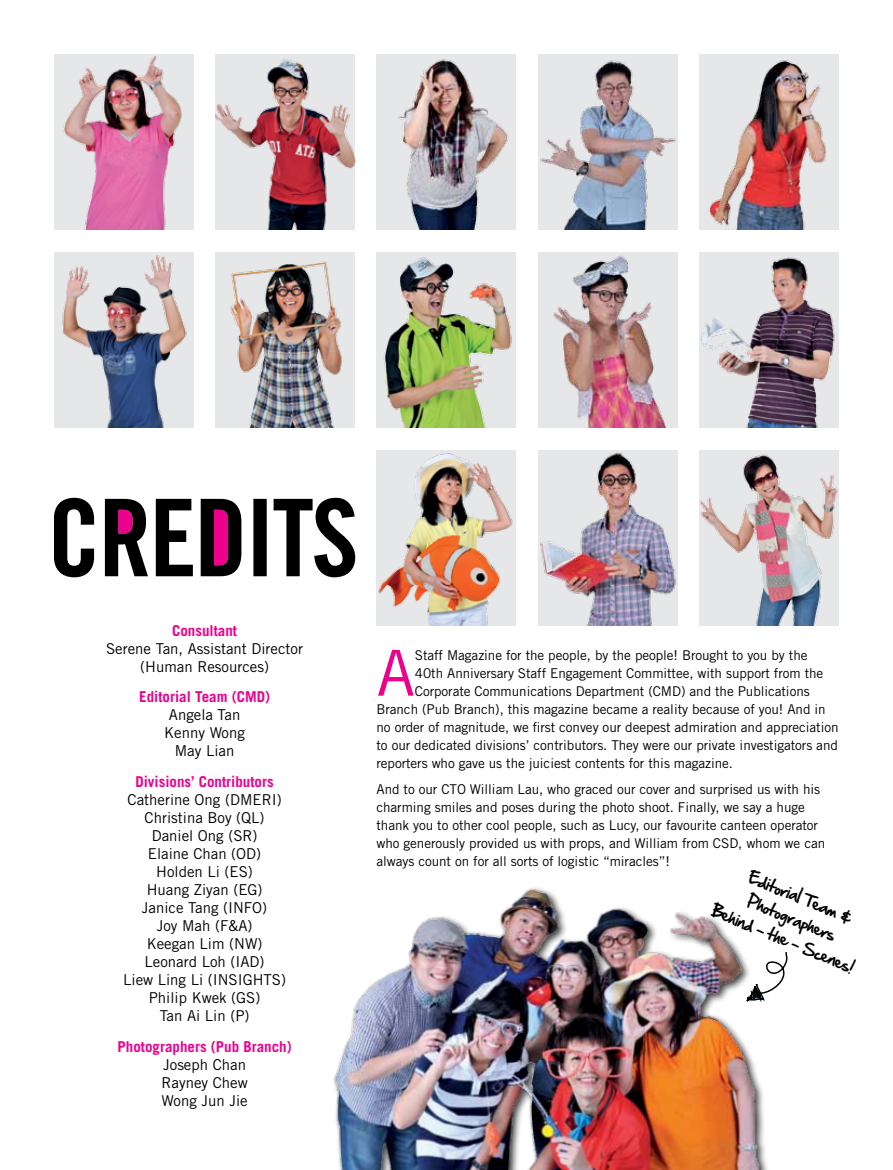
<style>
.page{position:relative;width:893px;height:1170px;background:#fff}
.page>*{position:absolute;margin:0;border:0;box-sizing:border-box;transform-origin:0 0}
.t1{font:63.3px "Trade Gothic";color:#ec008c}
.t2{font:15px/18px "Trade Gothic";color:#000;text-align:center}
.t3{font:700 15px "Trade Gothic";color:#ec008c}
.t4{font:15px/22.5px "Hand Of Sean";color:#000;text-align:center}
.t5{font:13.5px/18px "Trade Gothic";letter-spacing:-.005em;color:#000}
</style>
<div class="page">
<svg style="left:54px;top:497px;width:301px;height:80px"></svg>
<img style="left:699px;top:450px;width:140px;height:175px">
<img style="left:538px;top:450px;width:140px;height:175px">
<img style="left:376px;top:450px;width:140px;height:175px">
<img style="left:215px;top:252px;width:140px;height:175px">
<img style="left:699px;top:252px;width:140px;height:175px">
<img style="left:54px;top:252px;width:140px;height:175px">
<img style="left:376px;top:252px;width:140px;height:175px">
<img style="left:538px;top:252px;width:140px;height:175px">
<img style="left:215px;top:54px;width:140px;height:176px">
<img style="left:54px;top:54px;width:140px;height:176px">
<img style="left:538px;top:54px;width:140px;height:176px">
<img style="left:699px;top:54px;width:140px;height:176px">
<img style="left:376px;top:54px;width:140px;height:176px">
<img style="left:333px;top:887px;width:455px;height:282px">
<svg style="left:745px;top:950px;width:42px;height:64px"></svg>
<p class="t3" style="left:172px;top:621px;width:67px">Consultant</p>
<p class="t2" style="left:106px;top:639px;width:198px">Serene Tan, Assistant Director (Human Resources)</p>
<p class="t3" style="left:139px;top:687px;width:132px">Editorial Team (CMD)</p>
<p class="t2" style="left:164px;top:705px;width:82px">Angela Tan<br>Kenny Wong<br>May Lian</p>
<p class="t3" style="left:135px;top:772px;width:140px">Divisions’ Contributors</p>
<p class="t2" style="left:123px;top:790px;width:164px">Catherine Ong (DMERI)<br>Christina Boy (QL)<br>Daniel Ong (SR)<br>Elaine Chan (OD)<br>Holden Li (ES)<br>Huang Ziyan (EG)<br>Janice Tang (INFO)<br>Joy Mah (F&amp;A)<br>Keegan Lim (NW)<br>Leonard Loh (IAD)<br>Liew Ling Li (INSIGHTS)<br>Philip Kwek (GS)<br>Tan Ai Lin (P)</p>
<p class="t3" style="left:118px;top:1037px;width:176px">Photographers (Pub Branch)</p>
<p class="t2" style="left:161px;top:1055px;width:88px;text-align:justify">Joseph Chan Rayney Chew Wong Jun Jie</p>
<h1 class="t1" style="left:376px;top:634px;width:40px">A</h1>
<p class="t5" style="left:415px;top:645px;width:394px">Staff Magazine for the people, by the people! Brought to you by the</p>
<p class="t5" style="left:415px;top:663px;width:410px">40th Anniversary Staff Engagement Committee, with support from the</p>
<p class="t5" style="left:415px;top:681px;width:396px">Corporate Communications Department (CMD) and the Publications</p>
<p class="t5" style="left:376px;top:699px;width:451px">Branch (Pub Branch), this magazine became a reality because of you! And in</p>
<p class="t5" style="left:376px;top:717px;width:464px">no order of magnitude, we first convey our deepest admiration and appreciation</p>
<p class="t5" style="left:376px;top:735px;width:463px">to our dedicated divisions’ contributors. They were our private investigators and</p>
<p class="t5" style="left:376px;top:753px;width:358px">reporters who gave us the juiciest contents for this magazine.</p>
<p class="t5" style="left:376px;top:780px;width:450px">And to our CTO William Lau, who graced our cover and surprised us with his charming smiles and poses during the photo shoot. Finally, we say a huge thank you to other cool people, such as Lucy, our favourite canteen operator who generously provided us with props, and William from CSD, whom we can always count on for all sorts of logistic “miracles”!</p>
<p class="t4" style="left:733px;top:857px;width:154px;rotate:22deg">Editorial Team &amp;<br>Photographers<br>Behind - the - Scenes!</p>
</div>
